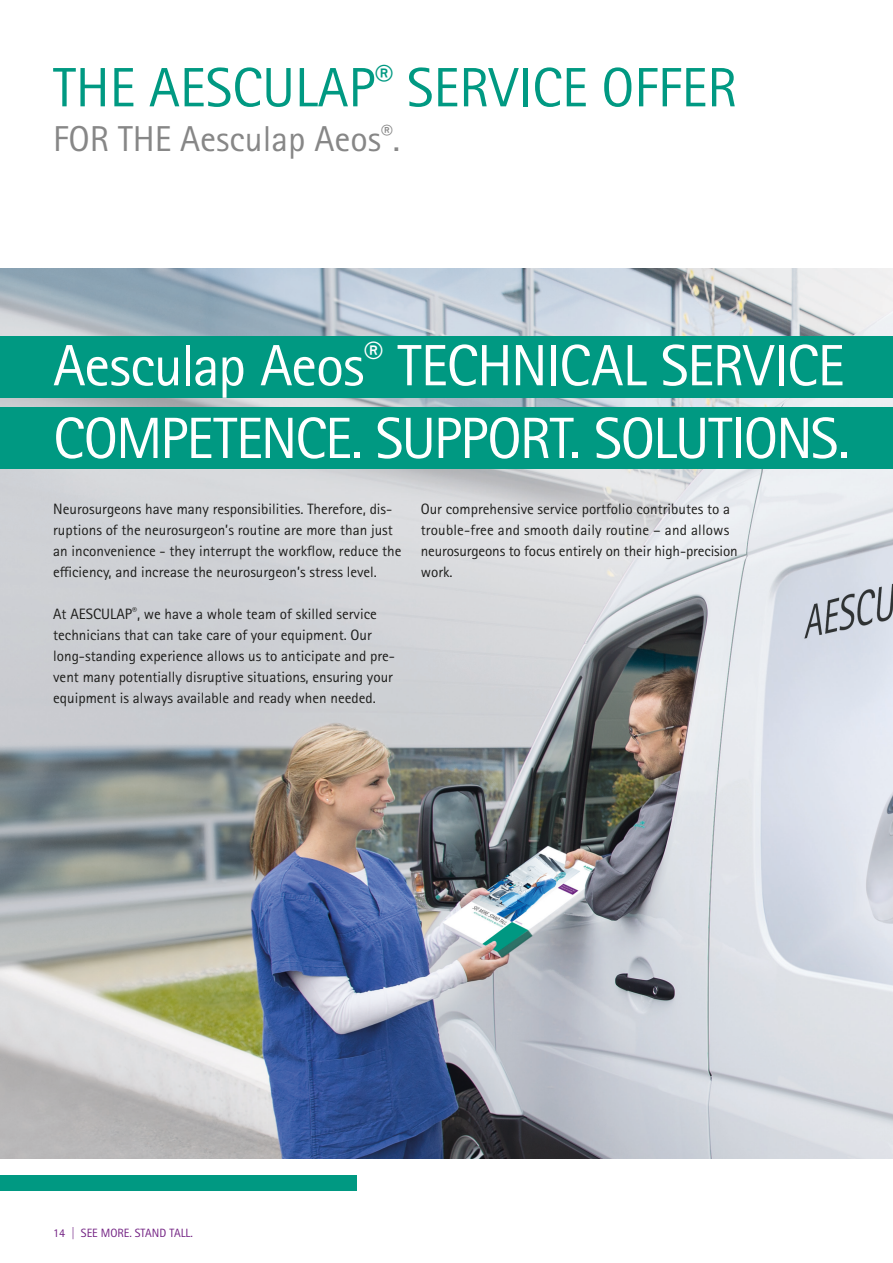
<style>
.page{position:relative;width:893px;height:1263px;background:#fff}
.page>*{position:absolute;margin:0;border:0;box-sizing:border-box;transform-origin:0 0}
.t1{font:58.35px "Rotis Sans Serif Pro";letter-spacing:-.025em;color:#fff}
.t2{font:55.5px "Rotis Sans Serif Pro";color:#009982}
.t3{font:36px "Rotis Sans Serif Pro";color:#878787}
.t4{font:15px/21px "Rotis Sans Serif Pro";color:#1d1d1b}
.t5{font:12px "Rotis Sans Serif Pro";color:#732283}
</style>
<div class="page">
<img style="left:0;top:269px;width:893px;height:890px">
<div style="left:0;top:1175px;width:357px;height:16px;background:#009982"></div>
<div style="left:0;top:407px;width:893px;height:62px;background:#009982"></div>
<div style="left:0;top:336px;width:893px;height:62px;background:#009982"></div>
<h2 class="t2" style="left:53px;top:55px;width:685px">THE AESCULAP<sup>®</sup> SERVICE OFFER</h2>
<h3 class="t3" style="left:53px;top:118px;width:348px">FOR THE Aesculap Aeos<sup>®</sup>.</h3>
<h1 class="t1" style="left:53px;top:331px;width:793px">Aesculap Aeos<sup>®</sup> TECHNICAL SERVICE</h1>
<h1 class="t1" style="left:53px;top:404px;width:798px">COMPETENCE. SUPPORT. SOLUTIONS.</h1>
<p class="t4" style="left:53px;top:498px;width:350px">Neurosurgeons have many responsibilities. Therefore, dis&shy;ruptions of the neurosurgeon’s routine are more than just an inconvenience - they interrupt the workflow, reduce the efficiency, and increase the neurosurgeon’s stress level.</p>
<p class="t4" style="left:53px;top:603px;width:343px">At AESCULAP<sup>®</sup>, we have a whole team of skilled service technicians that can take care of your equipment. Our long-standing experience allows us to anticipate and pre&shy;vent many potentially disruptive situations, ensuring your equipment is always available and ready when needed.</p>
<p class="t4" style="left:421px;top:498px;width:319px">Our comprehensive service portfolio contributes to a trouble-free and smooth daily routine – and allows neurosurgeons to focus entirely on their high-precision work.</p>
<p class="t5" style="left:53px;top:1226px;width:141px">14 | SEE MORE. STAND TALL.</p>
</div>
